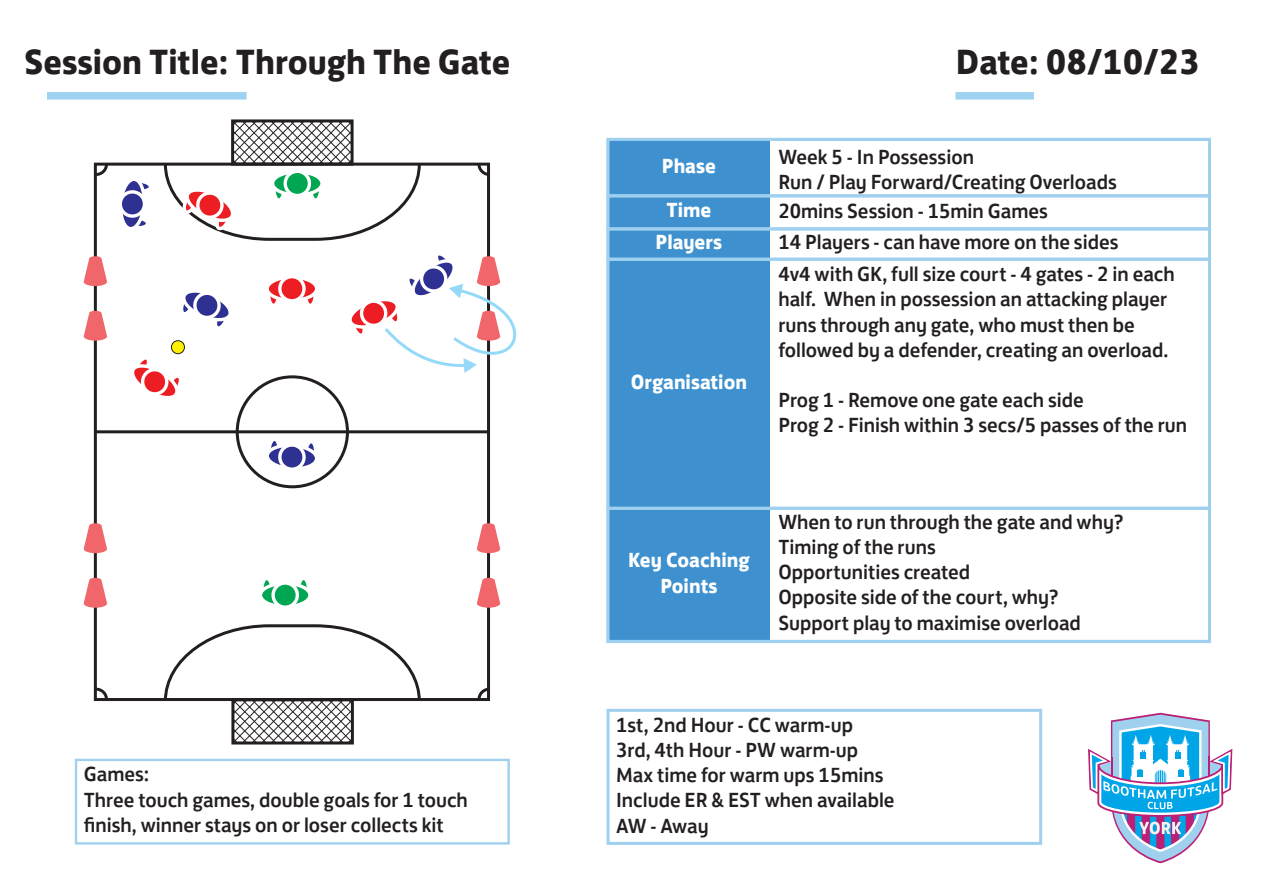
<style>
.page{position:relative;width:1263px;height:893px;background:#fff}
.page>*{position:absolute;margin:0;border:0;box-sizing:border-box;transform-origin:0 0}
.t1{font:700 36px "FS Jack";color:#231f20}
.t2{font:500 21px/25.2px "FS Jack";color:#231f20}
.t3{font:700 21px/44.7px "FS Jack";color:#fff}
</style>
<div class="page">
<svg style="left:1088px;top:713px;width:145px;height:150px"></svg>
<div style="left:608px;top:139px;width:162px;height:503px;background:#3e91ce"></div>
<div style="left:606px;top:138px;width:605px;height:59px;border:3px solid #9fd0f0"></div>
<div style="left:606px;top:194px;width:605px;height:36px;border:3px solid #9fd0f0"></div>
<div style="left:606px;top:227px;width:605px;height:34px;border:3px solid #9fd0f0"></div>
<div style="left:606px;top:258px;width:605px;height:252px;border:3px solid #9fd0f0"></div>
<div style="left:606px;top:507px;width:605px;height:136px;border:3px solid #9fd0f0"></div>
<div style="left:606px;top:709px;width:436px;height:136px;border:3px solid #9fd0f0"></div>
<div style="left:75px;top:759px;width:435px;height:86px;border:2px solid #9fd0f0"></div>
<svg style="left:93px;top:162px;width:16px;height:15px"></svg>
<svg style="left:476px;top:162px;width:14px;height:14px"></svg>
<svg style="left:477px;top:688px;width:9px;height:9px"></svg>
<svg style="left:93px;top:686px;width:15px;height:15px"></svg>
<hr style="left:96px;top:430px;width:393px;height:3px;background:#231f20">
<svg style="left:162px;top:624px;width:260px;height:121px"></svg>
<div style="left:47px;top:92px;width:200px;height:8px;background:#9ed2f1"></div>
<div style="left:955px;top:92px;width:79px;height:8px;background:#9ed2f1"></div>
<svg style="left:299px;top:578px;width:9px;height:21px"></svg>
<div style="left:297px;top:577px;width:13px;height:23px;border:3px solid #fff;border-radius:50%"></div>
<svg style="left:262px;top:578px;width:10px;height:21px"></svg>
<div style="left:260px;top:577px;width:13px;height:23px;border:3px solid #fff;border-radius:50%"></div>
<svg style="left:260px;top:583px;width:50px;height:24px"></svg>
<div style="left:259px;top:582px;width:53px;height:26px;border:3px solid #fff;border-radius:50%"></div>
<svg style="left:273px;top:583px;width:24px;height:24px"></svg>
<div style="left:271px;top:581px;width:28px;height:28px;border:3px solid #fff;border-radius:50%"></div>
<svg style="left:162px;top:120px;width:260px;height:121px"></svg>
<svg style="left:122px;top:181px;width:27px;height:46px"></svg>
<svg style="left:84px;top:256px;width:23px;height:30px"></svg>
<svg style="left:84px;top:311px;width:23px;height:30px"></svg>
<svg style="left:84px;top:523px;width:23px;height:30px"></svg>
<svg style="left:84px;top:578px;width:23px;height:30px"></svg>
<svg style="left:477px;top:523px;width:23px;height:30px"></svg>
<svg style="left:477px;top:578px;width:23px;height:30px"></svg>
<svg style="left:129px;top:248px;width:388px;height:242px"></svg>
<h1 class="t1" style="left:24px;top:32px;width:487px">Session Title: Through The Gate</h1>
<h1 class="t1" style="left:956px;top:32px;width:246px">Date: 08/10/23</h1>
<p class="t2" style="left:84px;top:760px;width:386px">Games:<br>Three touch games, double goals for 1 touch finish, winner stays on or loser collects kit</p>
<p class="t3" style="left:662px;top:142px;width:56px">Phase<br>Time</p>
<p class="t3" style="left:655px;top:218px;width:68px">Players</p>
<p class="t3" style="left:631px;top:358px;width:118px">Organisation</p>
<p class="t2" style="left:778px;top:142px;width:340px">Week 5 - In Possession<br>Run / Play Forward/Creating Overloads</p>
<p class="t2" style="left:778px;top:193px;width:398px;line-height:31.7px">20mins Session - 15min Games<br>14 Players - can have more on the sides<br>4v4 with GK, full size court - 4 gates - 2 in each</p>
<p class="t2" style="left:778px;top:285px;width:392px">half. When in possession an attacking player runs through any gate, who must then be followed by a defender, creating an overload.</p>
<p class="t2" style="left:778px;top:386px;width:410px">Prog 1 - Remove one gate each side<br>Prog 2 - Finish within 3 secs/5 passes of the run</p>
<p class="t3" style="left:628px;top:546px;width:123px;line-height:25.2px;text-align:center">Key Coaching<br>Points</p>
<p class="t2" style="left:778px;top:507px;width:347px">When to run through the gate and why?<br>Timing of the runs<br>Opportunities created<br>Opposite side of the court, why?<br>Support play to maximise overload</p>
<p class="t2" style="left:616px;top:710px;width:280px">1st, 2nd Hour - CC warm-up<br>3rd, 4th Hour - PW warm-up<br>Max time for warm ups 15mins<br>Include ER &amp; EST when available<br>AW - Away</p>
</div>
